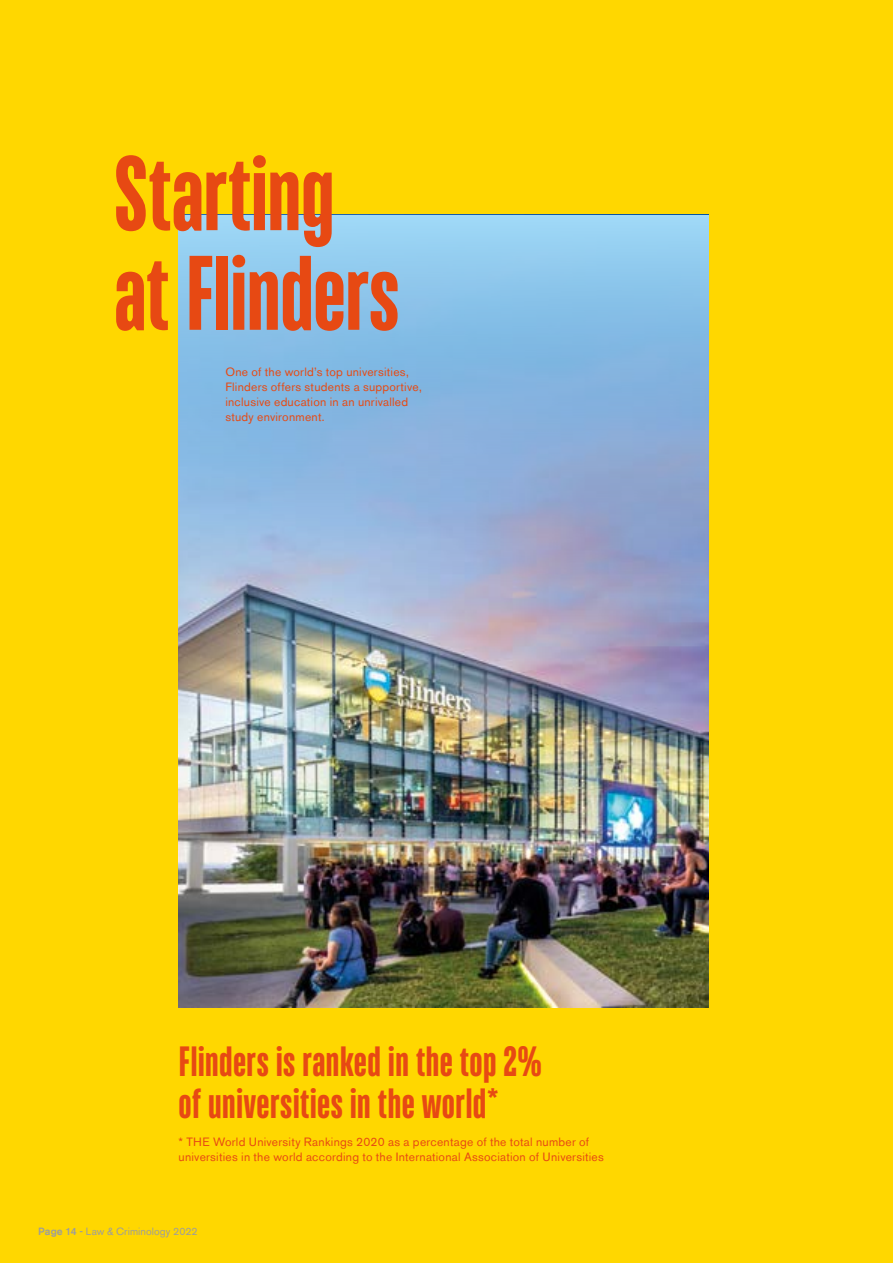
<style>
.page{position:relative;width:893px;height:1263px;background:#ffd700}
.page>*{position:absolute;margin:0;border:0;box-sizing:border-box;transform-origin:0 0}
.t1{font:700 105.6px "TT Bluescreens";letter-spacing:-.01em;color:#e74913}
.t2{font:700 42.3px/42px "TT Bluescreens";letter-spacing:.005em;color:#e74913}
.t3{font:12px/15px "Akzidenz Grotesk BE";letter-spacing:.02em;color:#e74913}
.t4{font:10.5px "Akzidenz Grotesk BE";letter-spacing:.01em;color:#9d9d9c}
.s1{font-family:"Berthold Akzidenz Grotesk BE Md 2"}
</style>
<div class="page">
<img style="left:179px;top:619px;width:530px;height:389px">
<svg style="left:179px;top:215px;width:530px;height:404px;background:#90b9df"></svg>
<h1 class="t1" style="left:114px;top:132px;width:223px">Starting</h1>
<h1 class="t1" style="left:114px;top:232px;width:287px">at Flinders</h1>
<p class="t3" style="left:225px;top:364px;width:198px">One of the world’s top universities, Flinders offers students a supportive, inclusive education in an unrivalled study environment.</p>
<h2 class="t2" style="left:179px;top:1040px;width:365px">Flinders is ranked in the top 2% of universities in the world*</h2>
<p class="t3" style="left:179px;top:1134px;width:427px">* THE World University Rankings 2020 as a percentage of the total number of universities in the world according to the International Association of Universities</p>
<p class="t4" style="left:38px;top:1225px;width:161px"><span class="s1">Page 14 -</span> Law &amp; Criminology 2022</p>
</div>
